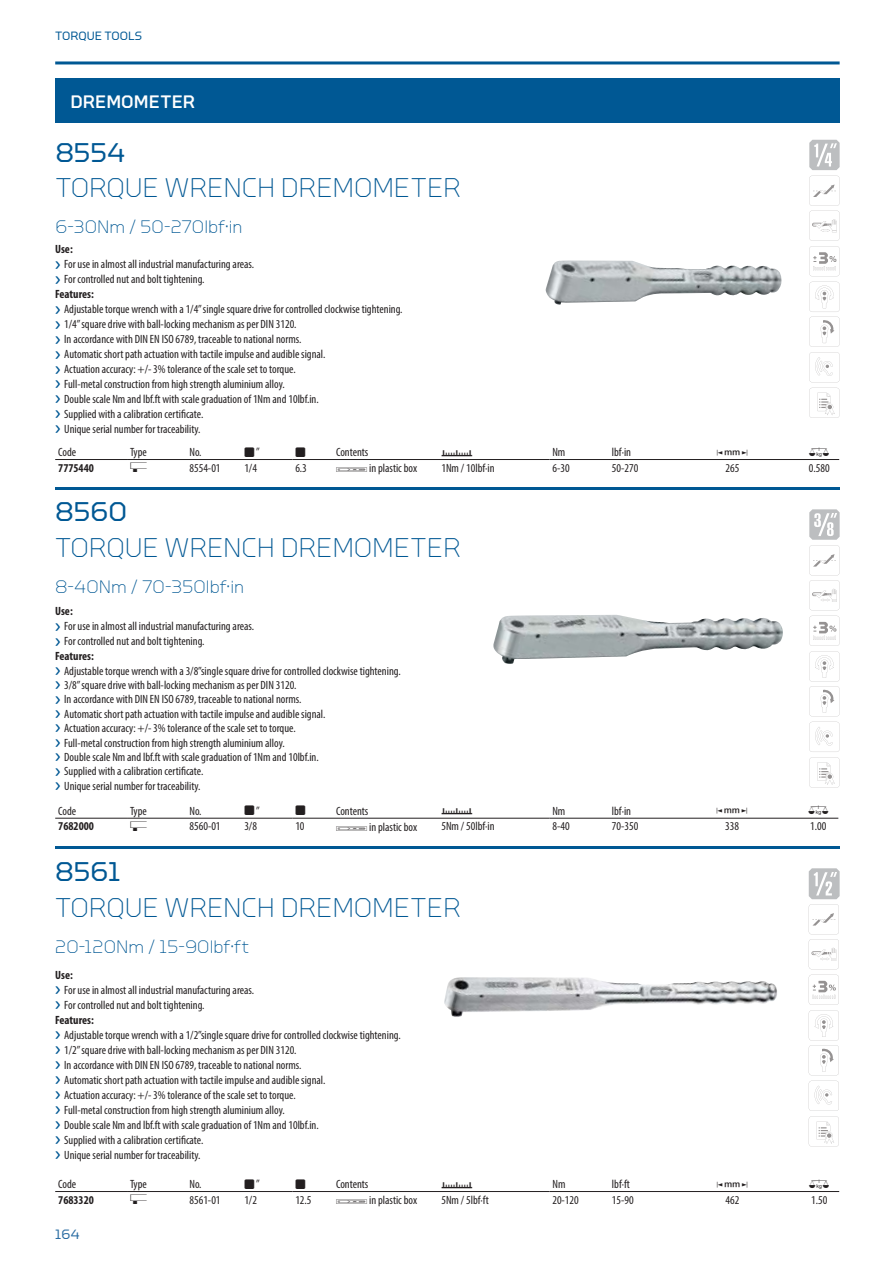
<style>
.page{position:relative;width:893px;height:1263px;background:#fff}
.page>*{position:absolute;margin:0;border:0;box-sizing:border-box;transform-origin:0 0}
.t1{font:300 27px "GEDORE Type";letter-spacing:-.005em;color:#005894}
.t2{font:27px "GEDORE Type";letter-spacing:-.005em;color:#005894}
.t3{font:300 18px "GEDORE Type";letter-spacing:.005em;color:#005894}
.t4{font:500 18px "GEDORE Type";letter-spacing:.005em;color:#fff}
.t5{font:13.5px "GEDORE Type";color:#2b6da3}
.t6{font:condensed 12px/15px "Myriad Pro";color:#231f20}
.t7{font:700 condensed 12px "Myriad Pro";color:#231f20}
.t8{font:12px "Gedore";color:#231f20}
.t9{font:12px "GEDORE Type";color:#005894}
.t10{font:12px "Gedore Font 2";color:#231f20}
.s1{font-weight:700}
.s2{font-family:"GEDORE Type";font-stretch:normal;font-size:16.8px;color:#005894}
.s3{font-family:"Gedore Font 2";font-stretch:normal}
</style>
<div class="page">
<hr style="left:55px;top:61px;width:784px;height:3px;background:#005894">
<hr style="left:55px;top:487px;width:784px;height:3px;background:#005894">
<div style="left:55px;top:78px;width:784px;height:45px;background:#005894"></div>
<hr style="left:55px;top:459px;width:72px;height:1px;background:#231f20">
<hr style="left:127px;top:459px;width:165px;height:1px;background:#231f20">
<hr style="left:292px;top:459px;width:257px;height:1px;background:#231f20">
<hr style="left:549px;top:459px;width:290px;height:1px;background:#231f20">
<img style="left:493px;top:615px;width:290px;height:49px">
<svg style="left:809px;top:388px;width:30px;height:30px"></svg>
<svg style="left:809px;top:176px;width:30px;height:100px"></svg>
<svg style="left:809px;top:282px;width:30px;height:100px"></svg>
<svg style="left:809px;top:140px;width:30px;height:30px"></svg>
<svg style="left:809px;top:509px;width:30px;height:101px"></svg>
<svg style="left:809px;top:616px;width:30px;height:100px"></svg>
<div style="left:814px;top:689px;width:8px;height:6px;background:#fff"></div>
<div style="left:811px;top:692px;width:9px;height:6px;background:#fff"></div>
<svg style="left:809px;top:722px;width:30px;height:66px"></svg>
<hr style="left:55px;top:818px;width:72px;height:1px;background:#231f20">
<hr style="left:127px;top:818px;width:165px;height:1px;background:#231f20">
<hr style="left:292px;top:818px;width:257px;height:1px;background:#231f20">
<hr style="left:549px;top:818px;width:289px;height:1px;background:#231f20">
<hr style="left:55px;top:846px;width:784px;height:3px;background:#005894">
<hr style="left:55px;top:1191px;width:72px;height:1px;background:#231f20">
<hr style="left:127px;top:1191px;width:165px;height:1px;background:#231f20">
<hr style="left:292px;top:1191px;width:257px;height:1px;background:#231f20">
<hr style="left:549px;top:1191px;width:290px;height:1px;background:#231f20">
<svg style="left:809px;top:868px;width:30px;height:101px"></svg>
<svg style="left:809px;top:975px;width:30px;height:100px"></svg>
<div style="left:814px;top:1048px;width:8px;height:6px;background:#fff"></div>
<div style="left:811px;top:1051px;width:8px;height:6px;background:#fff"></div>
<svg style="left:809px;top:1081px;width:30px;height:66px"></svg>
<img style="left:444px;top:977px;width:333px;height:40px">
<img style="left:545px;top:261px;width:237px;height:44px">
<p class="t9" style="left:55px;top:29px;width:88px">TORQUE TOOLS</p>
<h2 class="t4" style="left:70px;top:91px;width:126px">DREMOMETER</h2>
<h1 class="t2" style="left:55px;top:137px;width:71px">8554</h1>
<h1 class="t1" style="left:55px;top:173px;width:407px">TORQUE WRENCH DREMOMETER</h1>
<h2 class="t3" style="left:55px;top:217px;width:189px">6-30Nm / 50-270lbf·in</h2>
<p class="t6" style="left:55px;top:243px;width:349px"><span class="s1">Use:<br></span><span class="s2">›</span> For use in almost all industrial manufacturing areas.<br><span class="s2">›</span> For controlled nut and bolt tightening.<br><span class="s1">Features:<br></span><span class="s2">›</span> Adjustable torque wrench with a 1/4” single square drive for controlled clockwise tightening. <span class="s2">›</span> 1/4” square drive with ball-locking mechanism as per DIN 3120.<br><span class="s2">›</span> In accordance with DIN EN ISO 6789, traceable to national norms.<br><span class="s2">›</span> Automatic short path actuation with tactile impulse and audible signal.<br><span class="s2">›</span> Actuation accuracy: +/- 3% tolerance of the scale set to torque.<br><span class="s2">›</span> Full-metal construction from high strength aluminium alloy.<br><span class="s2">›</span> Double scale Nm and lbf.ft with scale graduation of 1Nm and 10lbf.in.<br><span class="s2">›</span> Supplied with a calibration certificate.<br><span class="s2">›</span> Unique serial number for traceability.</p>
<p class="t6" style="left:58px;top:445px;width:19px">Code</p>
<p class="t6" style="left:130px;top:445px;width:18px">Type</p>
<p class="t6" style="left:189px;top:445px;width:14px">No.</p>
<p class="t8" style="left:244px;top:445px;width:12px">A</p>
<p class="t6" style="left:256px;top:438px;width:5px">„</p>
<p class="t8" style="left:295px;top:445px;width:12px">A</p>
<p class="t6" style="left:336px;top:445px;width:34px">Contents</p>
<p class="t10" style="left:441px;top:445px;width:33px">9</p>
<p class="t6" style="left:552px;top:445px;width:15px">Nm</p>
<p class="t6" style="left:612px;top:445px;width:21px">lbf·in</p>
<p class="t8" style="left:717px;top:445px;width:33px">Y</p>
<p class="t8" style="left:809px;top:445px;width:22px">0</p>
<p class="t7" style="left:58px;top:460px;width:37px">7775440</p>
<p class="t8" style="left:130px;top:461px;width:19px">S</p>
<p class="t6" style="left:189px;top:461px;width:33px">8554-01</p>
<p class="t6" style="left:244px;top:461px;width:14px">1/4</p>
<p class="t6" style="left:295px;top:461px;width:13px">6.3</p>
<p class="t6" style="left:336px;top:462px;width:82px"><span class="s3">!</span> in plastic box</p>
<p class="t6" style="left:441px;top:461px;width:55px">1Nm / 10lbf·in</p>
<p class="t6" style="left:552px;top:461px;width:19px">6-30</p>
<p class="t6" style="left:612px;top:461px;width:28px">50-270</p>
<p class="t6" style="left:726px;top:461px;width:15px">265</p>
<p class="t6" style="left:809px;top:461px;width:22px">0.580</p>
<h1 class="t2" style="left:55px;top:497px;width:73px">8560</h1>
<h1 class="t1" style="left:55px;top:533px;width:407px">TORQUE WRENCH DREMOMETER</h1>
<h2 class="t3" style="left:55px;top:577px;width:190px">8-40Nm / 70-350lbf·in</h2>
<p class="t6" style="left:55px;top:605px;width:347px;line-height:14.5px"><span class="s1">Use:<br></span><span class="s2">›</span> For use in almost all industrial manufacturing areas.<br><span class="s2">›</span> For controlled nut and bolt tightening.<br><span class="s1">Features:<br></span><span class="s2">›</span> Adjustable torque wrench with a 3/8”single square drive for controlled clockwise tightening. <span class="s2">›</span> 3/8” square drive with ball-locking mechanism as per DIN 3120.<br><span class="s2">›</span> In accordance with DIN EN ISO 6789, traceable to national norms.<br><span class="s2">›</span> Automatic short path actuation with tactile impulse and audible signal.<br><span class="s2">›</span> Actuation accuracy: +/- 3% tolerance of the scale set to torque.<br><span class="s2">›</span> Full-metal construction from high strength aluminium alloy.<br><span class="s2">›</span> Double scale Nm and lbf.ft with scale graduation of 1Nm and 10lbf.in.<br><span class="s2">›</span> Supplied with a calibration certificate.<br><span class="s2">›</span> Unique serial number for traceability.</p>
<p class="t6" style="left:58px;top:804px;width:19px">Code</p>
<p class="t6" style="left:130px;top:804px;width:18px">Type</p>
<p class="t6" style="left:189px;top:804px;width:14px">No.</p>
<p class="t8" style="left:244px;top:804px;width:12px">A</p>
<p class="t6" style="left:256px;top:797px;width:5px">„</p>
<p class="t8" style="left:295px;top:804px;width:12px">A</p>
<p class="t6" style="left:336px;top:804px;width:34px">Contents</p>
<p class="t10" style="left:441px;top:804px;width:33px">9</p>
<p class="t6" style="left:552px;top:804px;width:15px">Nm</p>
<p class="t6" style="left:612px;top:804px;width:21px">lbf·in</p>
<p class="t8" style="left:716px;top:804px;width:33px">Y</p>
<p class="t8" style="left:808px;top:804px;width:22px">0</p>
<p class="t7" style="left:58px;top:819px;width:37px">7682000</p>
<p class="t8" style="left:130px;top:820px;width:19px">S</p>
<p class="t6" style="left:190px;top:820px;width:33px">8560-01</p>
<p class="t6" style="left:244px;top:820px;width:14px">3/8</p>
<p class="t6" style="left:295px;top:820px;width:11px">10</p>
<p class="t6" style="left:336px;top:820px;width:82px"><span class="s3">!</span> in plastic box</p>
<p class="t6" style="left:441px;top:820px;width:55px">5Nm / 50lbf·in</p>
<p class="t6" style="left:552px;top:820px;width:19px">8-40</p>
<p class="t6" style="left:612px;top:820px;width:28px">70-350</p>
<p class="t6" style="left:725px;top:820px;width:15px">338</p>
<p class="t6" style="left:810px;top:820px;width:18px">1.00</p>
<h1 class="t2" style="left:55px;top:856px;width:67px">8561</h1>
<h1 class="t1" style="left:55px;top:892px;width:407px">TORQUE WRENCH DREMOMETER</h1>
<h2 class="t3" style="left:55px;top:937px;width:196px">20-120Nm / 15-90lbf·ft</h2>
<p class="t6" style="left:55px;top:968px;width:347px"><span class="s1">Use:<br></span><span class="s2">›</span> For use in almost all industrial manufacturing areas.<br><span class="s2">›</span> For controlled nut and bolt tightening.<br><span class="s1">Features:<br></span><span class="s2">›</span> Adjustable torque wrench with a 1/2”single square drive for controlled clockwise tightening. <span class="s2">›</span> 1/2” square drive with ball-locking mechanism as per DIN 3120.<br><span class="s2">›</span> In accordance with DIN EN ISO 6789, traceable to national norms.<br><span class="s2">›</span> Automatic short path actuation with tactile impulse and audible signal.<br><span class="s2">›</span> Actuation accuracy: +/- 3% tolerance of the scale set to torque.<br><span class="s2">›</span> Full-metal construction from high strength aluminium alloy.<br><span class="s2">›</span> Double scale Nm and lbf.ft with scale graduation of 1Nm and 10lbf.in.<br><span class="s2">›</span> Supplied with a calibration certificate.<br><span class="s2">›</span> Unique serial number for traceability.</p>
<p class="t6" style="left:58px;top:1177px;width:19px">Code</p>
<p class="t6" style="left:130px;top:1177px;width:18px">Type</p>
<p class="t6" style="left:189px;top:1177px;width:14px">No.</p>
<p class="t8" style="left:244px;top:1177px;width:12px">A</p>
<p class="t6" style="left:256px;top:1170px;width:5px">„</p>
<p class="t8" style="left:295px;top:1177px;width:12px">A</p>
<p class="t6" style="left:336px;top:1177px;width:34px">Contents</p>
<p class="t10" style="left:441px;top:1177px;width:33px">9</p>
<p class="t6" style="left:552px;top:1177px;width:15px">Nm</p>
<p class="t6" style="left:612px;top:1177px;width:19px">lbf·ft</p>
<p class="t8" style="left:717px;top:1177px;width:33px">Y</p>
<p class="t8" style="left:809px;top:1177px;width:22px">0</p>
<p class="t7" style="left:58px;top:1192px;width:37px">7683320</p>
<p class="t8" style="left:130px;top:1193px;width:19px">S</p>
<p class="t6" style="left:189px;top:1193px;width:33px">8561-01</p>
<p class="t6" style="left:244px;top:1193px;width:14px">1/2</p>
<p class="t6" style="left:295px;top:1193px;width:18px">12.5</p>
<p class="t6" style="left:336px;top:1194px;width:82px"><span class="s3">!</span> in plastic box</p>
<p class="t6" style="left:441px;top:1193px;width:49px">5Nm / 5lbf·ft</p>
<p class="t6" style="left:552px;top:1193px;width:28px">20-120</p>
<p class="t6" style="left:612px;top:1193px;width:23px">15-90</p>
<p class="t6" style="left:726px;top:1193px;width:15px">462</p>
<p class="t6" style="left:811px;top:1193px;width:18px">1.50</p>
<p class="t5" style="left:55px;top:1226px;width:26px">164</p>
</div>
